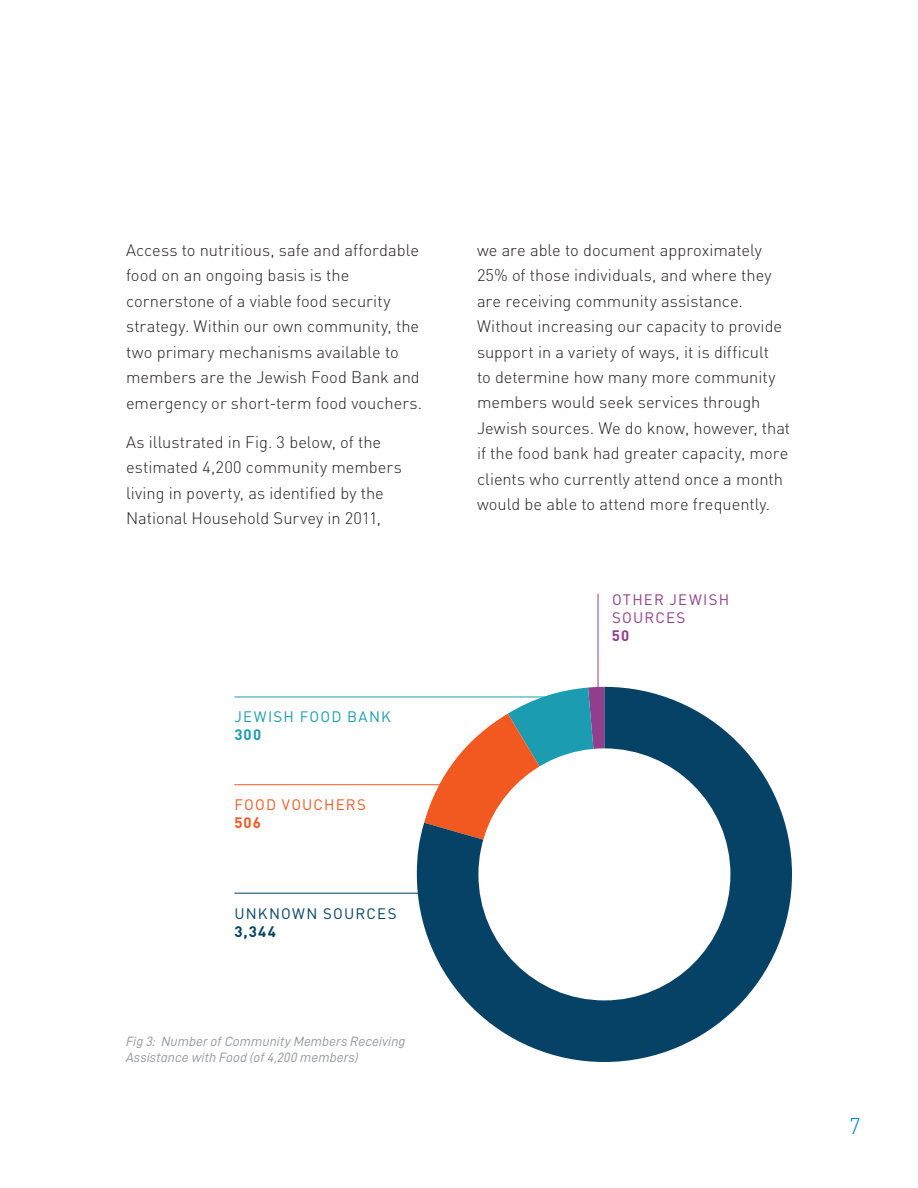
<style>
.page{position:relative;width:918px;height:1188px;background:#fff}
.page>*{position:absolute;margin:0;border:0;box-sizing:border-box;transform-origin:0 0}
.t1{font:300 22.5px "DIN Pro";color:#0082c8}
.t2{font:300 16.5px/25.5px "DIN Pro";color:#231f20}
.t3{font:15px/18px "DIN Pro";letter-spacing:.075em;color:#913e8c}
.t4{font:15px "DIN Pro";letter-spacing:.08em;color:#024264}
.t5{font:15px "DIN Pro";letter-spacing:.08em;color:#1b9cb0}
.t6{font:15px "DIN Pro";letter-spacing:.075em;color:#f15921}
.t7{font:700 15px "DIN Pro";color:#024264}
.t8{font:700 15px "DIN Pro";color:#1b9cb0}
.t9{font:700 15px "DIN Pro";color:#f15921}
.t10{font:700 15px "DIN Pro";color:#913e8c}
.t11{font:13.5px/16.2px "D DIN Italic";letter-spacing:.01em;color:#939598}
</style>
<div class="page">
<hr style="left:234px;top:893px;width:189px;height:1px;background:#024264">
<hr style="left:234px;top:784px;width:225px;height:1px;background:#f15921">
<hr style="left:598px;top:594px;width:1px;height:143px;background:#913e8c">
<hr style="left:234px;top:697px;width:324px;height:1px;background:#1b9cb0">
<svg style="left:417px;top:687px;width:375px;height:375px;fill:#064265"></svg>
<div style="left:478px;top:748px;width:252px;height:252px;background:#fff;border-radius:50%"></div>
<p class="t2" style="left:126px;top:235px;width:298px">Access to nutritious, safe and affordable food on an ongoing basis is the cornerstone of a viable food security strategy. Within our own community, the two primary mechanisms available to members are the Jewish Food Bank and emergency or short-term food vouchers.</p>
<p class="t2" style="left:126px;top:427px;width:277px">As illustrated in Fig. 3 below, of the estimated 4,200 community members living in poverty, as identified by the National Household Survey in 2011,</p>
<p class="t5" style="left:234px;top:705px;width:158px">JEWISH FOOD BANK</p>
<p class="t8" style="left:234px;top:722px;width:28px">300</p>
<p class="t6" style="left:234px;top:793px;width:133px">FOOD VOUCHERS</p>
<p class="t9" style="left:234px;top:810px;width:28px">506</p>
<p class="t4" style="left:234px;top:901px;width:164px">UNKNOWN SOURCES</p>
<p class="t7" style="left:234px;top:919px;width:43px">3,344</p>
<p class="t11" style="left:126px;top:1033px;width:281px">Fig 3: Number of Community Members Receiving<br>Assistance with Food (of 4,200 members)</p>
<p class="t2" style="left:477px;top:235px;width:315px">we are able to document approximately 25% of those individuals, and where they are receiving community assistance.<br>Without increasing our capacity to provide support in a variety of ways, it is difficult<br>to determine how many more community members would seek services through Jewish sources. We do know, however, that if the food bank had greater capacity, more clients who currently attend once a month would be able to attend more frequently.</p>
<p class="t3" style="left:612px;top:590px;width:119px">OTHER JEWISH<br>SOURCES</p>
<p class="t10" style="left:612px;top:624px;width:19px">50</p>
<h1 class="t1" style="left:849px;top:1108px;width:13px">7</h1>
</div>
